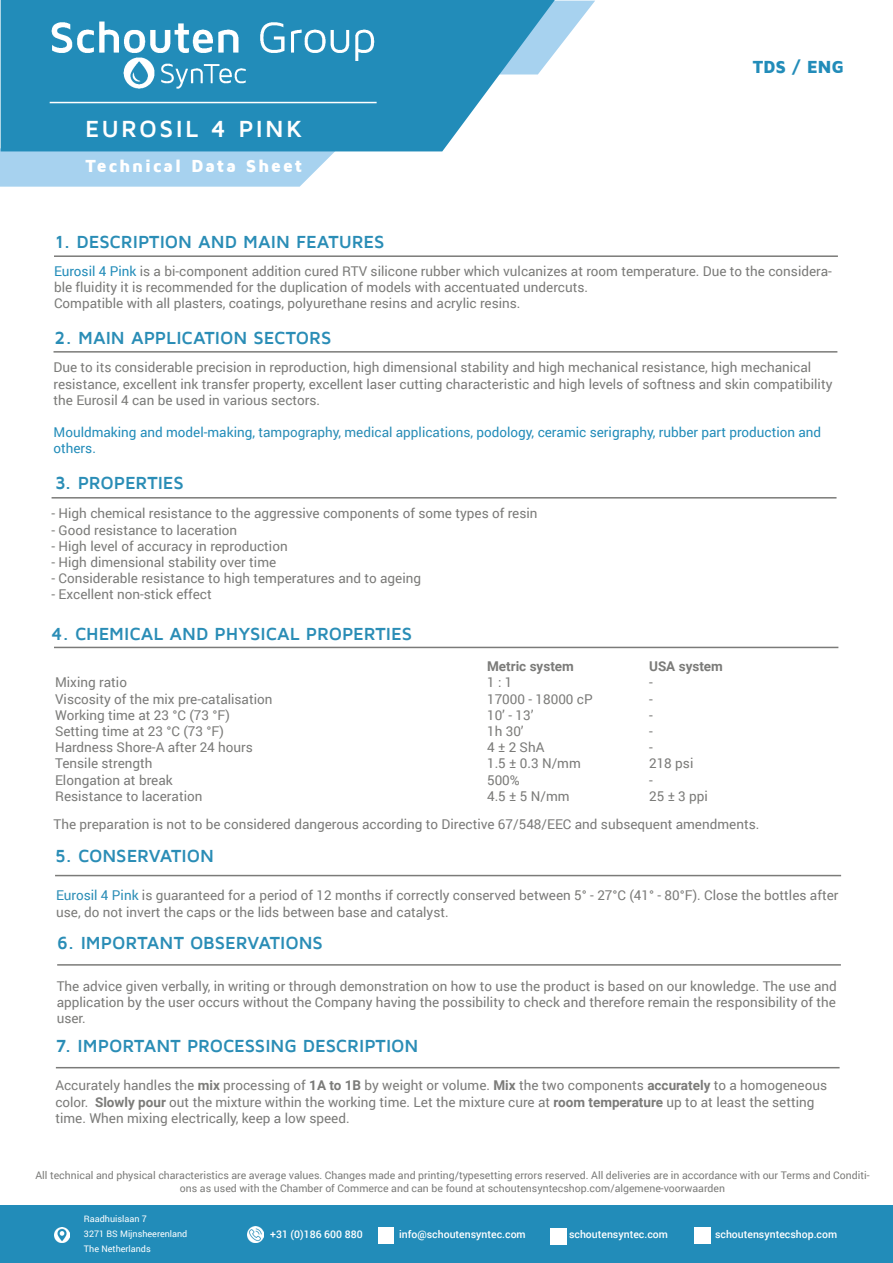
<style>
.page{position:relative;width:893px;height:1263px;background:#fff}
.page>*{position:absolute;margin:0;border:0;box-sizing:border-box;transform-origin:0 0}
.t1{font:700 24px "Maven Pro";letter-spacing:.095em;color:#fff}
.t2{font:700 18px "Maven Pro";letter-spacing:-.005em;color:#2a8db6}
.t3{font:900 18px "Maven Pro";letter-spacing:.085em;color:#fff}
.t4{font:900 18px "Maven Pro";letter-spacing:-.01em;color:#228cb9}
.t5{font:13.5px/16.2px "Roboto";color:#7b7b79}
.t6{font:13.5px/16.2px "Roboto";color:#228cb9}
.t7{font:700 13.5px "Roboto";color:#7b7b79}
.t8{font:10.5px/12.6px "Roboto";color:#7b7b79;text-align:center}
.t9{font:500 10.5px "Roboto";color:#fff}
.t10{font:9px/15px "Roboto";color:#fff}
.s1{color:#228cb9}
.s2{color:#2a8db6}
.s3{font-weight:700}
</style>
<div class="page">
<svg style="left:0;top:148px;width:338px;height:39px;background:#abd4ef"></svg>
<svg style="left:555px;top:1px;width:40px;height:51px"></svg>
<svg style="left:1px;top:0;width:554px;height:151px;background:#3f9bc2"></svg>
<div style="left:0;top:1205px;width:892px;height:58px;background:#228cb9"></div>
<img style="left:50px;top:16px;width:327px;height:73px">
<hr style="left:50px;top:102px;width:327px;height:1px;background:#fff">
<img style="left:248px;top:1226px;width:15px;height:16px">
<img style="left:54px;top:1227px;width:16px;height:16px">
<img style="left:378px;top:1227px;width:16px;height:9px">
<svg style="left:378px;top:1236px;width:16px;height:7px"></svg>
<img style="left:551px;top:1228px;width:15px;height:12px">
<svg style="left:551px;top:1240px;width:15px;height:4px"></svg>
<img style="left:694px;top:1227px;width:16px;height:12px">
<svg style="left:694px;top:1239px;width:16px;height:4px"></svg>
<hr style="left:54px;top:255px;width:784px;height:2px;background:#7b7b79">
<hr style="left:54px;top:351px;width:783px;height:2px;background:#7b7b79">
<hr style="left:52px;top:497px;width:784px;height:1px;background:#7b7b79">
<hr style="left:54px;top:647px;width:784px;height:1px;background:#7b7b79">
<hr style="left:55px;top:875px;width:786px;height:1px;background:#7b7b79">
<hr style="left:57px;top:964px;width:784px;height:2px;background:#7b7b79">
<hr style="left:56px;top:1067px;width:784px;height:1px;background:#7b7b79">
<h1 class="t1" style="left:85px;top:117px;width:219px">EUROSIL 4 PINK</h1>
<h2 class="t3" style="left:86px;top:156px;width:218px">Technical Data Sheet</h2>
<p class="t2" style="left:55px;top:232px;width:331px">1. DESCRIPTION AND MAIN FEATURES</p>
<h2 class="t4" style="left:753px;top:58px;width:93px">TDS / ENG</h2>
<p class="t5" style="left:54px;top:262px;width:779px"><span class="s1">Eurosil 4 Pink</span> is a bi-component addition cured RTV silicone rubber which vulcanizes at room temperature. Due to the considera&shy;ble fluidity it is recommended for the duplication of models with accentuated undercuts.</p>
<p class="t5" style="left:54px;top:295px;width:468px">Compatible with all plasters, coatings, polyurethane resins and acrylic resins.</p>
<p class="t2" style="left:55px;top:328px;width:278px">2. MAIN APPLICATION SECTORS</p>
<p class="t5" style="left:54px;top:359px;width:780px">Due to its considerable precision in reproduction, high dimensional stability and high mechanical resistance, high mechanical resistance, excellent ink transfer property, excellent laser cutting characteristic and high levels of softness and skin compatibility the Eurosil 4 can be used in various sectors.</p>
<p class="t6" style="left:54px;top:424px;width:769px">Mouldmaking and model-making, <span class="s2">tampography, medical applications,</span> podology, ceramic serigraphy, rubber part production and others.</p>
<p class="t2" style="left:55px;top:473px;width:130px">3. PROPERTIES</p>
<p class="t5" style="left:52px;top:505px;width:487px">- High chemical resistance to the aggressive components of some types of resin</p>
<p class="t5" style="left:52px;top:521px;width:187px">- Good resistance to laceration</p>
<p class="t5" style="left:52px;top:537px;width:238px">- High level of accuracy in reproduction</p>
<p class="t5" style="left:52px;top:553px;width:226px">- High dimensional stability over time</p>
<p class="t5" style="left:52px;top:570px;width:371px">- Considerable resistance to high temperatures and to ageing</p>
<p class="t5" style="left:52px;top:586px;width:162px">- Excellent non-stick effect</p>
<p class="t2" style="left:52px;top:624px;width:362px">4. CHEMICAL AND PHYSICAL PROPERTIES</p>
<p class="t7" style="left:487px;top:657px;width:88px">Metric system</p>
<p class="t7" style="left:649px;top:657px;width:75px">USA system</p>
<p class="t5" style="left:55px;top:674px;width:73px">Mixing ratio</p>
<p class="t5" style="left:487px;top:674px;width:27px">1 : 1</p>
<p class="t5" style="left:649px;top:674px;width:5px">-</p>
<p class="t5" style="left:55px;top:690px;width:219px">Viscosity of the mix pre-catalisation</p>
<p class="t5" style="left:487px;top:690px;width:107px">17000 - 18000 cP</p>
<p class="t5" style="left:649px;top:690px;width:5px">-</p>
<p class="t5" style="left:55px;top:706px;width:176px">Working time at 23 °C (73 °F)</p>
<p class="t5" style="left:487px;top:706px;width:48px">10’ - 13’</p>
<p class="t5" style="left:649px;top:706px;width:5px">-</p>
<p class="t5" style="left:55px;top:723px;width:170px">Setting time at 23 °C (73 °F)</p>
<p class="t5" style="left:487px;top:723px;width:38px">1h 30’</p>
<p class="t5" style="left:649px;top:723px;width:5px">-</p>
<p class="t5" style="left:55px;top:739px;width:199px">Hardness Shore-A after 24 hours</p>
<p class="t5" style="left:487px;top:739px;width:59px">4 ± 2 ShA</p>
<p class="t5" style="left:649px;top:739px;width:5px">-</p>
<p class="t5" style="left:55px;top:755px;width:99px">Tensile strength</p>
<p class="t5" style="left:487px;top:755px;width:95px">1.5 ± 0.3 N/mm</p>
<p class="t5" style="left:649px;top:755px;width:46px">218 psi</p>
<p class="t5" style="left:55px;top:771px;width:119px">Elongation at break</p>
<p class="t5" style="left:487px;top:771px;width:34px">500%</p>
<p class="t5" style="left:649px;top:771px;width:5px">-</p>
<p class="t5" style="left:55px;top:787px;width:149px">Resistance to laceration</p>
<p class="t5" style="left:487px;top:787px;width:84px">4.5 ± 5 N/mm</p>
<p class="t5" style="left:649px;top:787px;width:60px">25 ± 3 ppi</p>
<p class="t5" style="left:54px;top:815px;width:707px">The preparation is not to be considered dangerous according to Directive 67/548/EEC and subsequent amendments.</p>
<p class="t2" style="left:55px;top:847px;width:160px">5. CONSERVATION</p>
<p class="t5" style="left:56px;top:887px;width:784px"><span class="s2">Eurosil 4 Pink</span> is guaranteed for a period of 12 months if correctly conserved between 5° - 27°C (41° - 80°F). Close the bottles after use, do not invert the caps or the lids between base and catalyst.</p>
<p class="t2" style="left:57px;top:933px;width:267px">6. IMPORTANT OBSERVATIONS</p>
<p class="t5" style="left:57px;top:977px;width:782px;text-align:justify">The advice given verbally, in writing or through demonstration on how to use the product is based on our knowledge. The use and application by the user occurs without the Company having the possibility to check and therefore remain the responsibility of the user.</p>
<p class="t2" style="left:56px;top:1036px;width:364px">7. IMPORTANT PROCESSING DESCRIPTION</p>
<p class="t5" style="left:55px;top:1077px;width:773px">Accurately handles the <span class="s3">mix</span> processing of <span class="s3">1A to 1B</span> by weight or volume. <span class="s3">Mix</span> the two components <span class="s3">accurately</span> to a homogeneous color. <span class="s3">Slowly pour</span> out the mixture within the working time. Let the mixture cure at <span class="s3">room temperature</span> up to at least the setting time. When mixing electrically, keep a low speed.</p>
<p class="t8" style="left:35px;top:1169px;width:836px">All technical and physical characteristics are average values. Changes made and printing/typesetting errors reserved. All deliveries are in accordance with our Terms and Conditi&shy;ons as used with the Chamber of Commerce and can be found at schoutensyntecshop.com/algemene-voorwaarden</p>
<p class="t10" style="left:84px;top:1210px;width:105px">Raadhuislaan 7<br>3271 BS Mijnsheerenland<br>The Netherlands</p>
<p class="t9" style="left:270px;top:1227px;width:94px">+31 (0)186 600 880</p>
<p class="t9" style="left:399px;top:1227px;width:128px">info@schoutensyntec.com</p>
<p class="t9" style="left:569px;top:1227px;width:100px">schoutensyntec.com</p>
<p class="t9" style="left:715px;top:1227px;width:124px">schoutensyntecshop.com</p>
</div>
